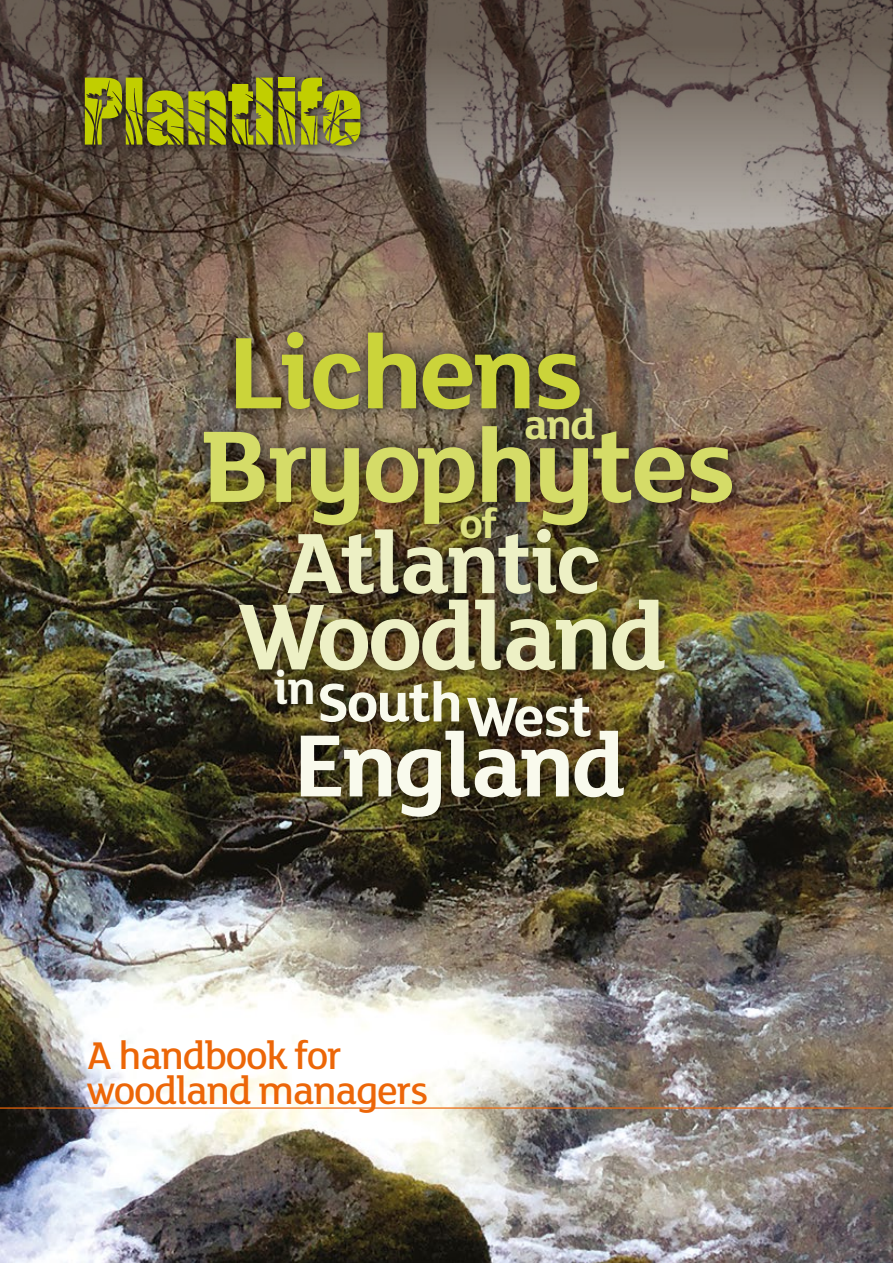
<style>
.page{position:relative;width:893px;height:1263px;background:#fff}
.page>*{position:absolute;margin:0;border:0;box-sizing:border-box;transform-origin:0 0}
.t1{font:700 110.7px "FS Lola";letter-spacing:-.03em;color:#d5dc68}
.t2{font:700 110.7px "FS Lola";letter-spacing:-.03em;color:#cbd43a}
.t3{font:700 102px "FS Lola";letter-spacing:-.03em;color:#edf0c5}
.t4{font:700 96px "FS Lola";letter-spacing:-.03em;color:#f9faed}
.t5{font:700 93px "FS Lola";letter-spacing:-.03em;color:#edf0c5}
.t6{font:700 60.75px "FS Lola";color:#f9faed}
.t7{font:700 58.95px "FS Lola";letter-spacing:-.03em;color:#f9faed}
.t8{font:700 49.95px "FS Lola";color:#f9faed}
.t9{font:700 44.7px "FS Lola";color:#dce182}
.t10{font:700 44.1px "FS Lola";color:#dce182}
.t11{font:500 42px/34.8px "FS Lola";letter-spacing:-.03em;color:#ec6608}
</style>
<div class="page">
<img style="left:0;top:417px;width:893px;height:846px">
<svg style="left:0;top:0;width:893px;height:417px;background:#6d5e53"></svg>
<div style="left:79px;top:71px;width:292px;height:85px;background:#000;opacity:.55"></div>
<svg style="left:85px;top:78px;width:275px;height:68px;background:#8e901a"></svg>
<hr style="left:0;top:1107px;width:893px;height:2px;background:#ec6608">
<div style="left:187px;top:317px;width:565px;height:519px;background:#000;opacity:.65"></div>
<h1 class="t2" style="left:228px;top:296px;width:357px">Lichens</h1>
<p class="t9" style="left:524px;top:394px;width:74px">and</p>
<h1 class="t1" style="left:202px;top:390px;width:535px">Bryophytes</h1>
<p class="t10" style="left:459px;top:493px;width:39px">of</p>
<h3 class="t5" style="left:286px;top:499px;width:317px">Atlantic</h3>
<h2 class="t3" style="left:238px;top:566px;width:430px">Woodland</h2>
<p class="t8" style="left:273px;top:653px;width:44px">in</p>
<h3 class="t7" style="left:317px;top:662px;width:148px">South</h3>
<h3 class="t4" style="left:294px;top:699px;width:333px">England</h3>
<h3 class="t6" style="left:466px;top:675px;width:127px">West</h3>
<p class="t11" style="left:87px;top:1036px;width:343px">A handbook for woodland managers</p>
</div>
